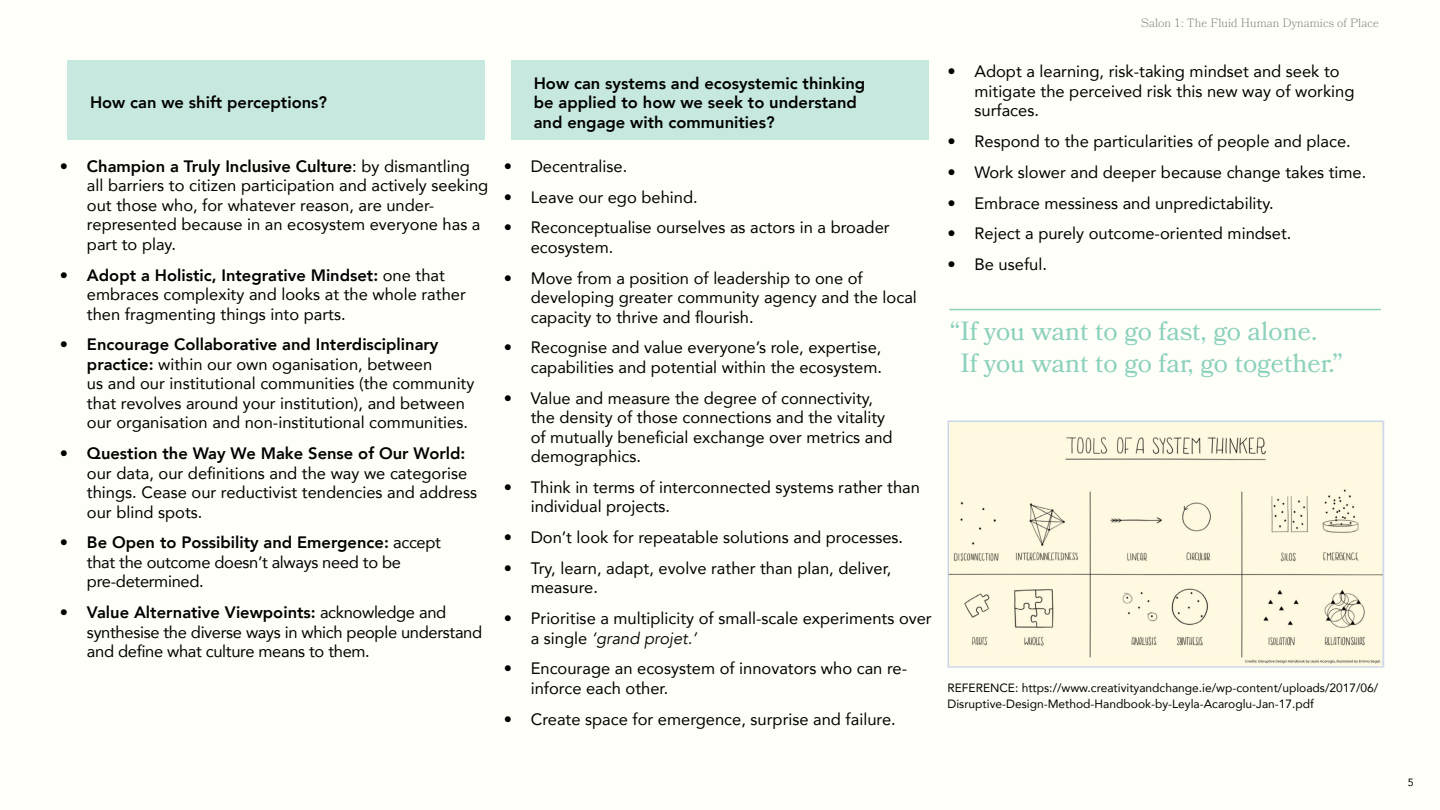
<style>
.page{position:relative;width:1440px;height:810px;background:#fffffa}
.page>*{position:absolute;margin:0;border:0;box-sizing:border-box;transform-origin:0 0}
.t1{font:26.25px/31.5px "Bookmania";color:#8cd1bc}
.t2{font:16.5px/19.5px "Avenir";color:#000}
.t3{font:16.5px/19.5px "Avenir";letter-spacing:-.02em;color:#000}
.t4{font:800 16.5px/19.5px "Avenir";color:#000}
.t5{font:12px/16.5px "Avenir";color:#000}
.t6{font:300 12px "Bookmania";color:#808080}
.t7{font:10.5px "Avenir";color:#000}
.s1{font-weight:800}
.s2{font-style:italic}
</style>
<div class="page">
<div style="left:68px;top:60px;width:417px;height:80px;background:#c6e8de"></div>
<div style="left:511px;top:60px;width:418px;height:80px;background:#c6e8de"></div>
<hr style="left:949px;top:309px;width:432px;height:1px;background:#8cd1bc">
<img style="left:947px;top:421px;width:437px;height:246px">
<p class="t4" style="left:90px;top:93px;width:239px">How can we shift perceptions?</p>
<p class="t2" style="left:87px;top:156px;width:403px;text-indent:-27px"><span class="s1">• Champion a Truly Inclusive Culture</span>: by dismantling all barriers to citizen participation and actively seeking out those who, for whatever reason, are under&shy;represented because in an ecosystem everyone has a part to play.</p>
<p class="t2" style="left:87px;top:265px;width:380px;text-indent:-27px"><span class="s1">• Adopt a Holistic, Integrative Mindset:</span> one that embraces complexity and looks at the whole rather then fragmenting things into parts.</p>
<p class="t2" style="left:87px;top:334px;width:389px;text-indent:-27px"><span class="s1">• Encourage Collaborative and Interdisciplinary practice:</span> within our own oganisation, between<br>us and our institutional communities (the community that revolves around your institution), and between our organisation and non-institutional communities.</p>
<p class="t4" style="left:60px;top:444px;width:407px">• Question the Way We Make Sense of Our World:</p>
<p class="t2" style="left:87px;top:463px;width:392px">our data, our definitions and the way we categorise things. Cease our reductivist tendencies and address our blind spots.</p>
<p class="t3" style="left:87px;top:532px;width:356px;text-indent:-27px"><span class="s1">• Be Open to Possibility and Emergence:</span> accept that the outcome doesn’t always need to be pre-determined.</p>
<p class="t3" style="left:87px;top:602px;width:397px;text-indent:-27px"><span class="s1">• Value Alternative Viewpoints:</span> acknowledge and synthesise the diverse ways in which people understand and define what culture means to them.</p>
<p class="t4" style="left:534px;top:73px;width:333px">How can systems and ecosystemic thinking be applied to how we seek to understand and engage with communities?</p>
<p class="t2" style="left:504px;top:156px;width:125px">• Decentralise.</p>
<p class="t2" style="left:504px;top:187px;width:195px">• Leave our ego behind.</p>
<p class="t2" style="left:531px;top:217px;width:360px;text-indent:-27px">• Reconceptualise ourselves as actors in a broader ecosystem.</p>
<p class="t2" style="left:531px;top:268px;width:388px;text-indent:-27px">• Move from a position of leadership to one of developing greater community agency and the local capacity to thrive and flourish.</p>
<p class="t2" style="left:504px;top:337px;width:380px;text-align:right">• Recognise and value everyone’s role, expertise, capabilities and potential within the ecosystem.</p>
<p class="t2" style="left:531px;top:388px;width:363px;text-indent:-27px">• Value and measure the degree of connectivity, the density of those connections and the vitality of mutually beneficial exchange over metrics and demographics.</p>
<p class="t2" style="left:531px;top:477px;width:391px;text-indent:-27px">• Think in terms of interconnected systems rather than individual projects.</p>
<p class="t2" style="left:504px;top:527px;width:401px">• Don’t look for repeatable solutions and processes.</p>
<p class="t2" style="left:531px;top:558px;width:362px;text-indent:-27px">• Try, learn, adapt, evolve rather than plan, deliver, measure.</p>
<p class="t2" style="left:531px;top:608px;width:403px;text-indent:-27px">• Prioritise a multiplicity of small-scale experiments over a single <span class="s2">‘grand projet.’</span></p>
<p class="t2" style="left:531px;top:658px;width:378px;text-indent:-27px">• Encourage an ecosystem of innovators who can re&shy;inforce each other.</p>
<p class="t2" style="left:504px;top:709px;width:394px">• Create space for emergence, surprise and failure.</p>
<p class="t6" style="left:1141px;top:16px;width:240px">Salon 1: The Fluid Human Dynamics of Place</p>
<p class="t2" style="left:974px;top:61px;width:382px;text-indent:-27px">• Adopt a learning, risk-taking mindset and seek to mitigate the perceived risk this new way of working surfaces.</p>
<p class="t2" style="left:948px;top:131px;width:405px">• Respond to the particularities of people and place.</p>
<p class="t2" style="left:948px;top:162px;width:420px">• Work slower and deeper because change takes time.</p>
<p class="t2" style="left:948px;top:193px;width:328px">• Embrace messiness and unpredictability.</p>
<p class="t2" style="left:948px;top:223px;width:346px">• Reject a purely outcome-oriented mindset.</p>
<p class="t2" style="left:948px;top:254px;width:101px">• Be useful.</p>
<h1 class="t1" style="left:960px;top:316px;width:384px;text-indent:-11px">“If you want to go fast, go alone.<br>If you want to go far, go together.”</h1>
<p class="t5" style="left:948px;top:679px;width:432px">REFERENCE: https://www.creativityandchange.ie/wp-content/uploads/2017/06/<br>Disruptive-Design-Method-Handbook-by-Leyla-Acaroglu-Jan-17.pdf</p>
<p class="t7" style="left:1408px;top:774px;width:7px">5</p>
</div>
